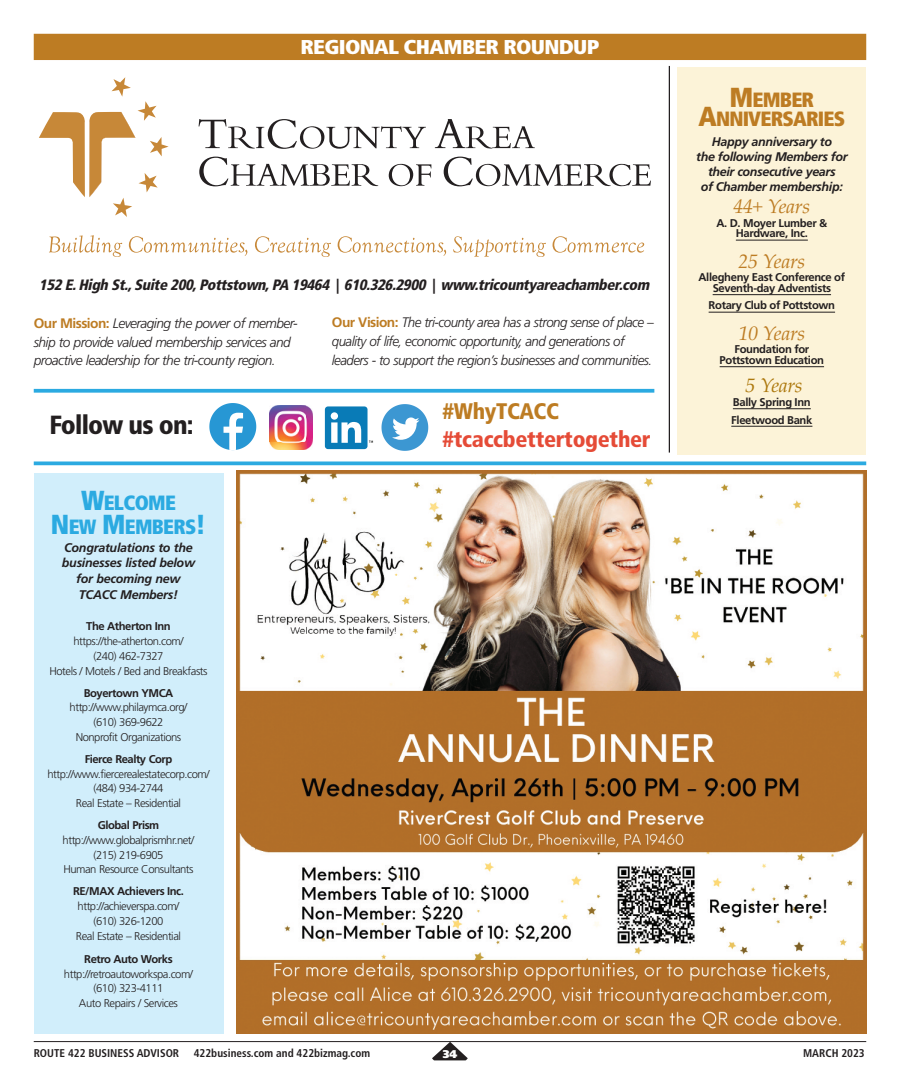
<style>
.page{position:relative;width:900px;height:1092px;background:#fff}
.page>*{position:absolute;margin:0;border:0;box-sizing:border-box;transform-origin:0 0}
.t1{font:900 condensed 26.25px "Frutiger";letter-spacing:-.03em;color:#231f20}
.t2{font:900 condensed 22.5px "Frutiger";letter-spacing:-.015em;color:#e54b37}
.t3{font:900 condensed 22.5px "Frutiger";letter-spacing:-.015em;color:#bd7c23}
.t4{font:900 condensed 20.62px/19.1px "Frutiger";letter-spacing:-.04em;color:#bd7c23;text-align:center}
.t5{font:900 condensed 20.62px/23.9px "Frutiger";letter-spacing:-.035em;color:#2baae1;text-align:center}
.t6{font:900 condensed 20px "Frutiger";letter-spacing:-.03em;color:#fff;scale:1.1 1}
.t7{font:italic 20px "Palatino Linotype";letter-spacing:-.015em;color:#bd7c23}
.t8{font:italic 20px "Palatino Linotype";letter-spacing:-.015em;color:#ad790e}
.t9{font:italic 900 condensed 15px "Frutiger";color:#231f20}
.t10{font:italic 300 13.75px/18.8px "Frutiger";letter-spacing:-.04em;color:#231f20}
.t11{font:italic 700 12.5px/15px "Frutiger";letter-spacing:-.025em;color:#231f20;text-align:center}
.t12{font:300 11.25px/14.8px "Frutiger";letter-spacing:-.04em;color:#231f20;text-align:center}
.t13{font:700 11.25px/10.8px "Frutiger";letter-spacing:-.03em;color:#231f20;text-align:center}
.t14{font:700 condensed 11.25px "Frutiger";color:#231f20}
.t15{font:900 11.25px "Frutiger";color:#fff}
.s1{font-style:normal}
.s2{font-weight:700;font-style:normal;color:#bd7c23}
.s3{font-size:27.5px}
</style>
<div class="page">
<svg style="left:39px;top:77px;width:130px;height:140px"></svg>
<svg style="left:199px;top:119px;width:227px;height:30px"></svg>
<svg style="left:435px;top:119px;width:100px;height:30px"></svg>
<svg style="left:199px;top:157px;width:179px;height:29px"></svg>
<svg style="left:389px;top:164px;width:42px;height:22px"></svg>
<svg style="left:444px;top:157px;width:207px;height:29px"></svg>
<svg style="left:49px;top:235px;width:596px;height:22px"></svg>
<hr style="left:34px;top:1041px;width:832px;height:1px;background:#231f20">
<svg style="left:432px;top:1041px;width:36px;height:19px"></svg>
<div style="left:34px;top:34px;width:832px;height:26px;background:#bd7c23"></div>
<div style="left:325px;top:406px;width:43px;height:43px;background:#097bb7;border-radius:3px"></div>
<svg style="left:331px;top:412px;width:30px;height:31px"></svg>
<svg style="left:369px;top:440px;width:4px;height:3px"></svg>
<img style="left:269px;top:406px;width:44px;height:43px">
<svg style="left:209px;top:403px;width:47px;height:47px"></svg>
<svg style="left:382px;top:404px;width:46px;height:47px"></svg>
<hr style="left:34px;top:389px;width:620px;height:3px;background:#2baae1">
<svg style="left:34px;top:461px;width:832px;height:4px;background:#45b4e4"></svg>
<div style="left:677px;top:68px;width:189px;height:387px;background:#fcf3d8"></div>
<hr style="left:736px;top:240px;width:72px;height:1px;background:#231f20">
<hr style="left:713px;top:294px;width:118px;height:1px;background:#231f20">
<hr style="left:709px;top:312px;width:126px;height:1px;background:#231f20">
<hr style="left:720px;top:366px;width:104px;height:1px;background:#231f20">
<hr style="left:733px;top:408px;width:78px;height:1px;background:#231f20">
<hr style="left:731px;top:426px;width:81px;height:1px;background:#231f20">
<hr style="left:669px;top:66px;width:1px;height:386px;background:#231f20">
<div style="left:34px;top:472px;width:189px;height:561px;background:#d1eefb"></div>
<img style="left:236px;top:471px;width:630px;height:562px">
<h3 class="t6" style="left:300px;top:39px;width:273px">REGIONAL CHAMBER ROUNDUP</h3>
<h3 class="t9" style="left:39px;top:279px;width:615px">152 E. High St., Suite 200, Pottstown, PA 19464 <span class="s1">|</span> 610.326.2900 <span class="s1">|</span> www.tricountyareachamber.com</h3>
<p class="t10" style="left:34px;top:314px;width:265px"><span class="s2">Our Mission:</span> Leveraging the power of member&shy;ship to provide valued membership services and proactive leadership for the tri-county region.</p>
<p class="t10" style="left:332px;top:314px;width:324px"><span class="s2">Our Vision:</span> The tri-county area has a strong sense of place – quality of life, economic opportunity, and generations of leaders - to support the region’s businesses and communities.</p>
<h1 class="t1" style="left:49px;top:414px;width:146px">Follow us on:</h1>
<h2 class="t3" style="left:442px;top:402px;width:118px">#WhyTCACC</h2>
<h2 class="t2" style="left:442px;top:430px;width:210px">#tcaccbettertogether</h2>
<h3 class="t5" style="left:51px;top:492px;width:157px"><span class="s3">W</span>ELCOME<br><span class="s3">N</span>EW <span class="s3">M</span>EMBERS<span class="s3">!</span></h3>
<p class="t11" style="left:62px;top:540px;width:135px;line-height:15.8px">Congratulations to the businesses listed below for becoming new<br>TCACC Members!</p>
<p class="t13" style="left:86px;top:621px;width:86px">The Atherton Inn</p>
<p class="t12" style="left:49px;top:634px;width:160px">https://the-atherton.com/<br>(240) 462-7327<br>Hotels / Motels / Bed and Breakfasts</p>
<p class="t13" style="left:84px;top:688px;width:91px">Boyertown YMCA</p>
<p class="t12" style="left:70px;top:700px;width:119px">http://www.philaymca.org/ (610) 369-9622<br>Nonprofit Organizations</p>
<p class="t13" style="left:85px;top:754px;width:89px">Fierce Realty Corp</p>
<p class="t12" style="left:47px;top:767px;width:164px">http://www.fiercerealestatecorp.com/ (484) 934-2744<br>Real Estate – Residential</p>
<p class="t13" style="left:98px;top:820px;width:63px">Global Prism</p>
<p class="t12" style="left:63px;top:833px;width:133px">http://www.globalprismhr.net/ (215) 219-6905<br>Human Resource Consultants</p>
<p class="t13" style="left:73px;top:886px;width:112px">RE/MAX Achievers Inc.</p>
<p class="t12" style="left:76px;top:899px;width:107px">http://achieverspa.com/ (610) 326-1200<br>Real Estate – Residential</p>
<p class="t13" style="left:84px;top:954px;width:90px">Retro Auto Works</p>
<p class="t12" style="left:64px;top:967px;width:131px">http://retroautoworkspa.com/ (610) 323-4111<br>Auto Repairs / Services</p>
<h3 class="t4" style="left:699px;top:92px;width:148px"><span class="s3">M</span>EMBER<br><span class="s3">A</span>NNIVERSARIES</h3>
<p class="t11" style="left:696px;top:135px;width:153px">Happy anniversary to<br>the following Members for their consecutive years<br>of Chamber membership:</p>
<h3 class="t7" style="left:734px;top:194px;width:78px">44+ Years</h3>
<p class="t13" style="left:716px;top:218px;width:112px">A. D. Moyer Lumber &amp;<br>Hardware, Inc.</p>
<h3 class="t7" style="left:738px;top:249px;width:68px">25 Years</h3>
<p class="t13" style="left:698px;top:273px;width:148px">Allegheny East Conference of<br>Seventh-day Adventists</p>
<p class="t13" style="left:709px;top:301px;width:128px">Rotary Club of Pottstown</p>
<h3 class="t7" style="left:738px;top:321px;width:68px">10 Years</h3>
<p class="t13" style="left:720px;top:345px;width:106px">Foundation for<br>Pottstown Education</p>
<h3 class="t8" style="left:746px;top:374px;width:59px">5 Years</h3>
<p class="t13" style="left:731px;top:394px;width:83px;line-height:17.5px;text-align:left">Bally Spring Inn<br>Fleetwood Bank</p>
<p class="t14" style="left:34px;top:1048px;width:147px">ROUTE 422 BUSINESS ADVISOR</p>
<p class="t14" style="left:194px;top:1048px;width:178px">422business.com and 422bizmag.com</p>
<p class="t15" style="left:443px;top:1049px;width:16px">34</p>
<p class="t14" style="left:803px;top:1048px;width:63px">MARCH 2023</p>
</div>
